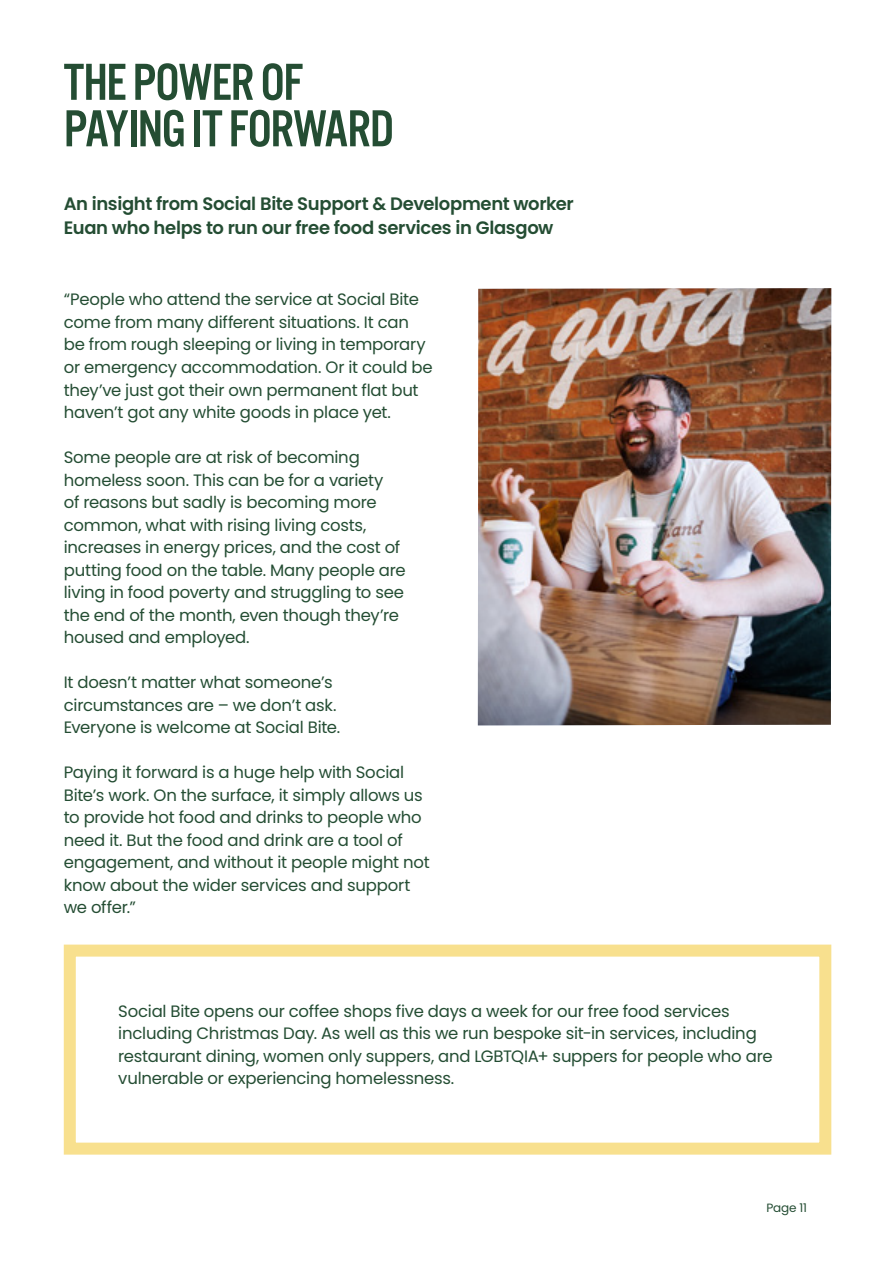
<style>
.page{position:relative;width:893px;height:1263px;background:#fff}
.page>*{position:absolute;margin:0;border:0;box-sizing:border-box;transform-origin:0 0}
.t1{font:54px/46.5px "Alternate Got No 3 D";letter-spacing:-.025em;color:#244d33}
.t2{font:600 18px/24px "Poppins";letter-spacing:-.02em;color:#244d33}
.t3{font:16.5px/22.5px "Poppins";letter-spacing:-.015em;color:#244d33}
.t4{font:12px "Poppins";letter-spacing:-.015em;color:#244d33}
</style>
<div class="page">
<div style="left:64px;top:944px;width:767px;height:210px;border:12px solid #f8e08e"></div>
<img style="left:478px;top:288px;width:353px;height:437px">
<h1 class="t1" style="left:64px;top:60px;width:332px">THE POWER OF<br>PAYING IT FORWARD</h1>
<p class="t2" style="left:64px;top:192px;width:512px">An insight from Social Bite Support &amp; Development worker<br>Euan who helps to run our free food services in Glasgow</p>
<p class="t3" style="left:64px;top:288px;width:370px">“People who attend the service at Social Bite come from many different situations. It can be from rough sleeping or living in temporary or emergency accommodation. Or it could be they’ve just got their own permanent flat but haven’t got any white goods in place yet.</p>
<p class="t3" style="left:64px;top:446px;width:343px">Some people are at risk of becoming homeless soon. This can be for a variety<br>of reasons but sadly is becoming more common, what with rising living costs, increases in energy prices, and the cost of putting food on the table. Many people are living in food poverty and struggling to see the end of the month, even though they’re housed and employed.</p>
<p class="t3" style="left:64px;top:671px;width:278px">It doesn’t matter what someone’s circumstances are – we don’t ask.<br>Everyone is welcome at Social Bite.</p>
<p class="t3" style="left:64px;top:761px;width:367px">Paying it forward is a huge help with Social Bite’s work. On the surface, it simply allows us to provide hot food and drinks to people who need it. But the food and drink are a tool of engagement, and without it people might not know about the wider services and support we offer.”</p>
<p class="t3" style="left:118px;top:999px;width:656px">Social Bite opens our coffee shops five days a week for our free food services including Christmas Day. As well as this we run bespoke sit-in services, including restaurant dining, women only suppers, and LGBTQIA+ suppers for people who are vulnerable or experiencing homelessness.</p>
<p class="t4" style="left:766px;top:1200px;width:42px">Page 11</p>
</div>
